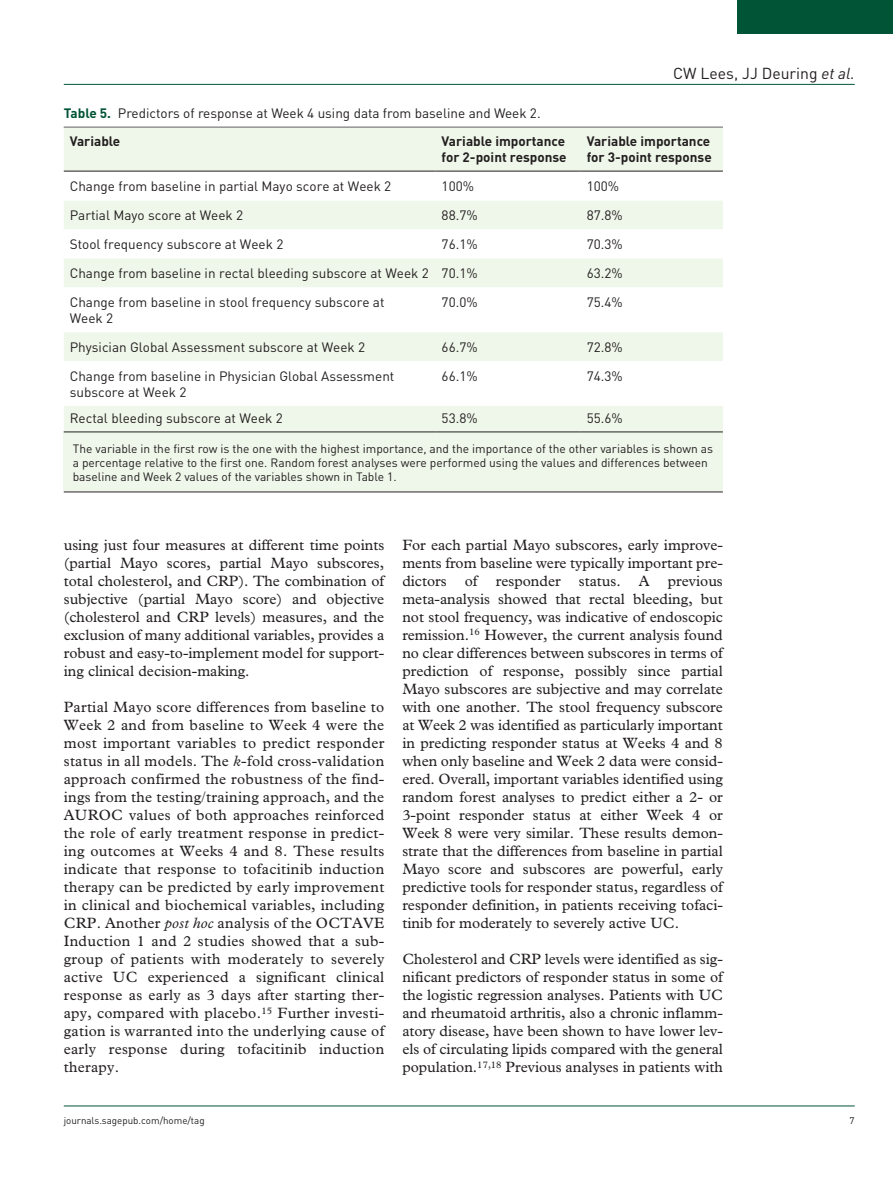
<style>
.page{position:relative;width:893px;height:1191px;background:#fff}
.page>*{position:absolute;margin:0;border:0;box-sizing:border-box;transform-origin:0 0}
.t1{font:15.75px "DIN";color:#231f20}
.t2{font:15px/18px "Plantin Std";color:#231f20;text-align:justify}
.t3{font:13.5px/15.8px "DIN";color:#231f20}
.t4{font:700 13.5px/15.8px "DIN";color:#231f20}
.t5{font:12px/14.2px "DIN";color:#231f20}
.t6{font:9.75px "DIN";color:#231f20}
.s1{font-style:italic}
.s2{font-weight:700;color:#015436}
.s3{font-weight:700}
</style>
<div class="page">
<hr style="left:64px;top:84px;width:791px;height:1px;background:#015436">
<hr style="left:64px;top:1105px;width:791px;height:1px;background:#015436">
<div style="left:738px;top:0;width:155px;height:34px;background:#015436"></div>
<div style="left:64px;top:431px;width:659px;height:60px;background:#eff7ea"></div>
<hr style="left:64px;top:127px;width:659px;height:1px;background:#231f20">
<hr style="left:64px;top:491px;width:659px;height:1px;background:#231f20">
<div style="left:64px;top:128px;width:659px;height:303px;background:#eff7ea"></div>
<svg style="left:64px;top:172px;width:659px;height:234px"></svg>
<hr style="left:64px;top:171px;width:372px;height:1px;background:#231f20">
<hr style="left:436px;top:171px;width:145px;height:1px;background:#231f20">
<hr style="left:581px;top:171px;width:142px;height:1px;background:#231f20">
<hr style="left:64px;top:431px;width:372px;height:1px;background:#231f20">
<hr style="left:436px;top:431px;width:145px;height:1px;background:#231f20">
<hr style="left:581px;top:431px;width:142px;height:1px;background:#231f20">
<p class="t1" style="left:673px;top:63px;width:183px">CW Lees, JJ Deuring <span class="s1">et al.</span></p>
<p class="t3" style="left:70px;top:98px;width:472px;line-height:28.5px;text-indent:-6px"><span class="s2">Table 5.</span> Predictors of response at Week 4 using data from baseline and Week 2.<br><span class="s3">Variable</span></p>
<p class="t4" style="left:442px;top:133px;width:126px">Variable importance for 2-point response</p>
<p class="t4" style="left:587px;top:133px;width:126px">Variable importance for 3-point response</p>
<p class="t3" style="left:70px;top:178px;width:323px">Change from baseline in partial Mayo score at Week 2</p>
<p class="t3" style="left:442px;top:178px;width:34px">100%</p>
<p class="t3" style="left:587px;top:178px;width:34px">100%</p>
<p class="t3" style="left:70px;top:207px;width:175px">Partial Mayo score at Week 2</p>
<p class="t3" style="left:442px;top:207px;width:38px">88.7%</p>
<p class="t3" style="left:587px;top:207px;width:38px">87.8%</p>
<p class="t3" style="left:70px;top:236px;width:215px">Stool frequency subscore at Week 2</p>
<p class="t3" style="left:442px;top:236px;width:38px">76.1%</p>
<p class="t3" style="left:587px;top:236px;width:38px">70.3%</p>
<p class="t3" style="left:70px;top:265px;width:409px">Change from baseline in rectal bleeding subscore at Week 2 70.1%</p>
<p class="t3" style="left:587px;top:265px;width:38px">63.2%</p>
<p class="t3" style="left:70px;top:294px;width:316px">Change from baseline in stool frequency subscore at<br>Week 2</p>
<p class="t3" style="left:442px;top:294px;width:38px">70.0%</p>
<p class="t3" style="left:587px;top:294px;width:38px">75.4%</p>
<p class="t3" style="left:70px;top:339px;width:297px">Physician Global Assessment subscore at Week 2</p>
<p class="t3" style="left:442px;top:339px;width:38px">66.7%</p>
<p class="t3" style="left:587px;top:339px;width:38px">72.8%</p>
<p class="t3" style="left:70px;top:368px;width:326px">Change from baseline in Physician Global Assessment subscore at Week 2</p>
<p class="t3" style="left:442px;top:368px;width:38px">66.1%</p>
<p class="t3" style="left:587px;top:368px;width:38px">74.3%</p>
<p class="t3" style="left:70px;top:410px;width:215px">Rectal bleeding subscore at Week 2</p>
<p class="t3" style="left:442px;top:410px;width:38px">53.8%</p>
<p class="t3" style="left:587px;top:410px;width:38px">55.6%</p>
<p class="t5" style="left:73px;top:441px;width:642px">The variable in the first row is the one with the highest importance, and the importance of the other variables is shown as a percentage relative to the first one. Random forest analyses were performed using the values and differences between baseline and Week 2 values of the variables shown in Table 1.</p>
<p class="t2" style="left:64px;top:535px;width:322px">using just four measures at different time points (partial Mayo scores, partial Mayo subscores, total cholesterol, and CRP). The combination of subjective (partial Mayo score) and objective (cholesterol and CRP levels) measures, and the exclusion of many additional variables, provides a robust and easy-to-implement model for support&shy;ing clinical decision-making.</p>
<p class="t2" style="left:64px;top:697px;width:322px">Partial Mayo score differences from baseline to Week 2 and from baseline to Week 4 were the most important variables to predict responder status in all models. The <span class="s1">k</span>-fold cross-validation approach confirmed the robustness of the find&shy;ings from the testing/training approach, and the AUROC values of both approaches reinforced the role of early treatment response in predict&shy;ing outcomes at Weeks 4 and 8. These results indicate that response to tofacitinib induction therapy can be predicted by early improvement in clinical and biochemical variables, including CRP. Another <span class="s1">post hoc</span> analysis of the OCTAVE Induction 1 and 2 studies showed that a sub&shy;group of patients with moderately to severely active UC experienced a significant clinical response as early as 3 days after starting ther&shy;apy, compared with placebo.<sup>15</sup> Further investi&shy;gation is warranted into the underlying cause of early response during tofacitinib induction therapy.</p>
<p class="t2" style="left:402px;top:535px;width:322px">For each partial Mayo subscores, early improve&shy;ments from baseline were typically important pre&shy;dictors of responder status. A previous meta-analysis showed that rectal bleeding, but not stool frequency, was indicative of endoscopic remission.<sup>16</sup> However, the current analysis found no clear differences between subscores in terms of prediction of response, possibly since partial Mayo subscores are subjective and may correlate with one another. The stool frequency subscore at Week 2 was identified as particularly important in predicting responder status at Weeks 4 and 8 when only baseline and Week 2 data were consid&shy;ered. Overall, important variables identified using random forest analyses to predict either a 2- or 3-point responder status at either Week 4 or Week 8 were very similar. These results demon&shy;strate that the differences from baseline in partial Mayo score and subscores are powerful, early predictive tools for responder status, regardless of responder definition, in patients receiving tofaci&shy;tinib for moderately to severely active UC.</p>
<p class="t2" style="left:402px;top:949px;width:322px">Cholesterol and CRP levels were identified as sig&shy;nificant predictors of responder status in some of the logistic regression analyses. Patients with UC and rheumatoid arthritis, also a chronic inflamm&shy;atory disease, have been shown to have lower lev&shy;els of circulating lipids compared with the general population.<sup>17,18</sup> Previous analyses in patients with</p>
<p class="t6" style="left:64px;top:1114px;width:142px">journals.sagepub.com/home/tag</p>
<p class="t6" style="left:850px;top:1114px;width:7px">7</p>
</div>
